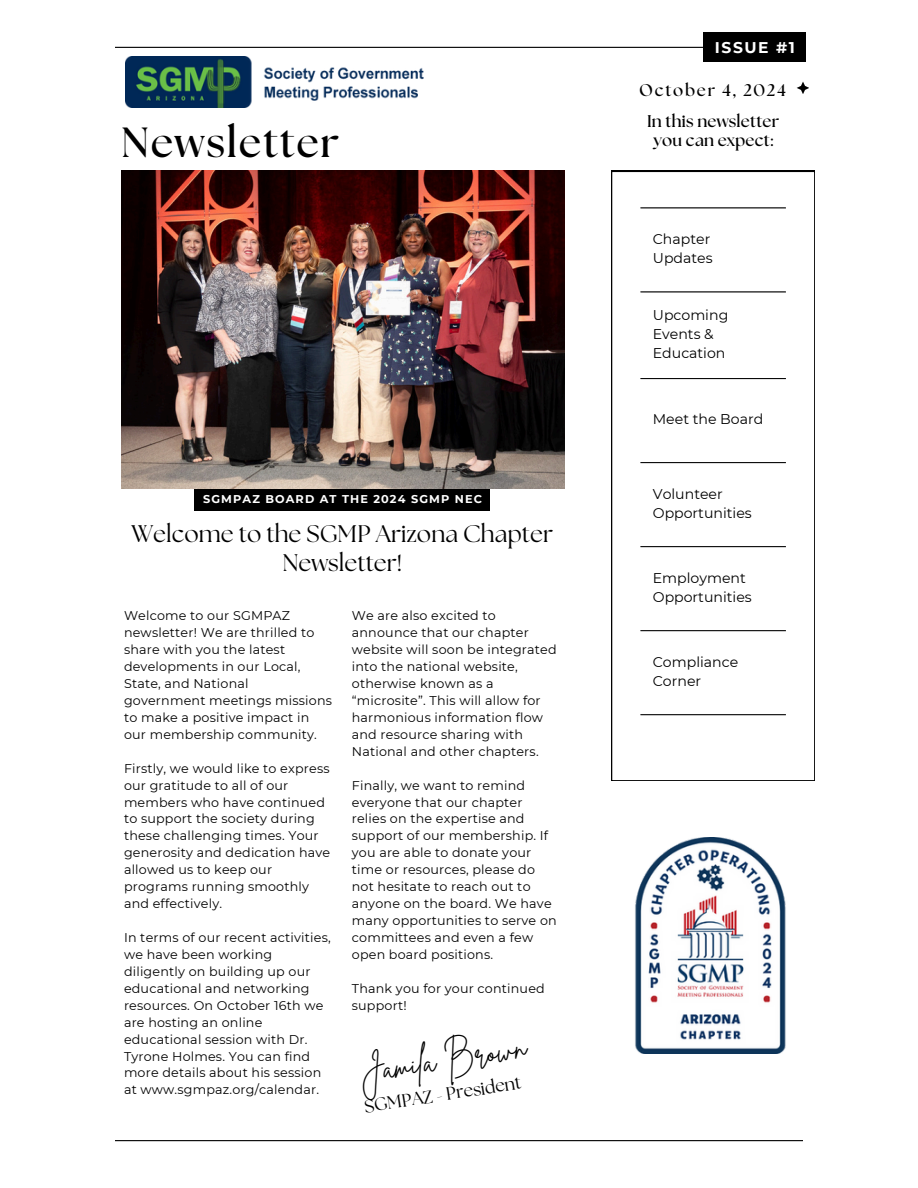
<style>
.page{position:relative;width:918px;height:1188px;background:#fff}
.page>*{position:absolute;margin:0;border:0;box-sizing:border-box;transform-origin:0 0}
.t1{font:700 42.15px "The Seasons";letter-spacing:.04em;color:#000}
.t2{font:31.35px "Brittany Signature";color:#000}
.t3{font:24px/28.5px "The Seasons";color:#000;text-align:center}
.t4{font:17.85px "The Seasons";color:#000}
.t5{font:700 16.95px/19.2px "The Seasons";letter-spacing:.01em;color:#000;text-align:center}
.t6{font:700 16.95px "The Seasons";letter-spacing:.1em;color:#000}
.t7{font:700 15.45px "Montserrat";letter-spacing:.1em;color:#fff}
.t8{font:14.1px/19px "Montserrat";color:#000}
.t9{font:12.75px/17px "Montserrat";letter-spacing:.015em;color:#000}
.t10{font:700 11.25px "Montserrat";letter-spacing:.1em;color:#fff}
</style>
<div class="page">
<hr style="left:115px;top:47px;width:688px;height:1px;background:#000">
<hr style="left:115px;top:1140px;width:688px;height:1px;background:#000">
<svg style="left:797px;top:82px;width:12px;height:12px"></svg>
<svg style="left:611px;top:171px;width:204px;height:610px"></svg>
<hr style="left:640px;top:207px;width:146px;height:1px;background:#000">
<hr style="left:640px;top:291px;width:146px;height:1px;background:#000">
<hr style="left:640px;top:378px;width:146px;height:1px;background:#000">
<hr style="left:640px;top:462px;width:146px;height:1px;background:#000">
<hr style="left:640px;top:546px;width:146px;height:1px;background:#000">
<hr style="left:640px;top:630px;width:146px;height:1px;background:#000">
<hr style="left:640px;top:714px;width:146px;height:1px;background:#000">
<img style="left:125px;top:56px;width:298px;height:51px">
<img style="left:121px;top:171px;width:443px;height:317px">
<img style="left:635px;top:837px;width:151px;height:216px">
<div style="left:703px;top:32px;width:103px;height:30px;background:#000"></div>
<div style="left:194px;top:489px;width:296px;height:22px;background:#000"></div>
<p class="t1" style="left:121px;top:124px;width:220px">Newsletter</p>
<p class="t10" style="left:203px;top:492px;width:280px">SGMPAZ BOARD AT THE 2024 SGMP NEC</p>
<h4 class="t3" style="left:131px;top:521px;width:423px">Welcome to the SGMP Arizona Chapter<br>Newsletter!</h4>
<p class="t9" style="left:124px;top:607px;width:210px">Welcome to our SGMPAZ newsletter! We are thrilled to share with you the latest developments in our Local,<br>State, and National government meetings missions to make a positive impact in our membership community.</p>
<h2 class="t9" style="left:124px;top:760px;width:208px">Firstly, we would like to express our gratitude to all of our members who have continued to support the society during these challenging times. Your generosity and dedication have allowed us to keep our programs running smoothly and effectively.</h2>
<h1 class="t9" style="left:124px;top:929px;width:208px">In terms of our recent activities, we have been working diligently on building up our educational and networking resources. On October 16th we are hosting an online educational session with Dr.<br>Tyrone Holmes. You can find more details about his session at www.sgmpaz.org/calendar.</h1>
<p class="t9" style="left:352px;top:607px;width:206px">We are also excited to announce that our chapter website will soon be integrated into the national website, otherwise known as a “microsite”. This will allow for harmonious information flow and resource sharing with<br>National and other chapters.</p>
<p class="t9" style="left:352px;top:777px;width:206px">Finally, we want to remind everyone that our chapter relies on the expertise and support of our membership. If you are able to donate your time or resources, please do not hesitate to reach out to anyone on the board. We have many opportunities to serve on committees and even a few open board positions.</p>
<p class="t9" style="left:352px;top:980px;width:195px">Thank you for your continued support!</p>
<p class="t2" style="left:356px;top:1052px;width:171px;rotate:-9deg">Jamila Brown</p>
<p class="t4" style="left:363px;top:1099px;width:160px;rotate:-9deg">SGMPAZ - President</p>
<p class="t7" style="left:715px;top:38px;width:82px">ISSUE #1</p>
<p class="t6" style="left:639px;top:82px;width:148px">October 4, 2024</p>
<p class="t5" style="left:647px;top:112px;width:134px">In this newsletter you can expect:</p>
<p class="t8" style="left:653px;top:230px;width:61px">Chapter<br>Updates</p>
<p class="t8" style="left:653px;top:305px;width:77px">Upcoming<br>Events &amp;<br>Education</p>
<p class="t8" style="left:653px;top:410px;width:112px">Meet the Board</p>
<p class="t8" style="left:653px;top:484px;width:71px">Volunteer</p>
<p class="t8" style="left:653px;top:503px;width:100px">Opportunities</p>
<p class="t8" style="left:653px;top:568px;width:100px">Employment<br>Opportunities</p>
<h3 class="t8" style="left:653px;top:652px;width:87px">Compliance<br>Corner</h3>
</div>
